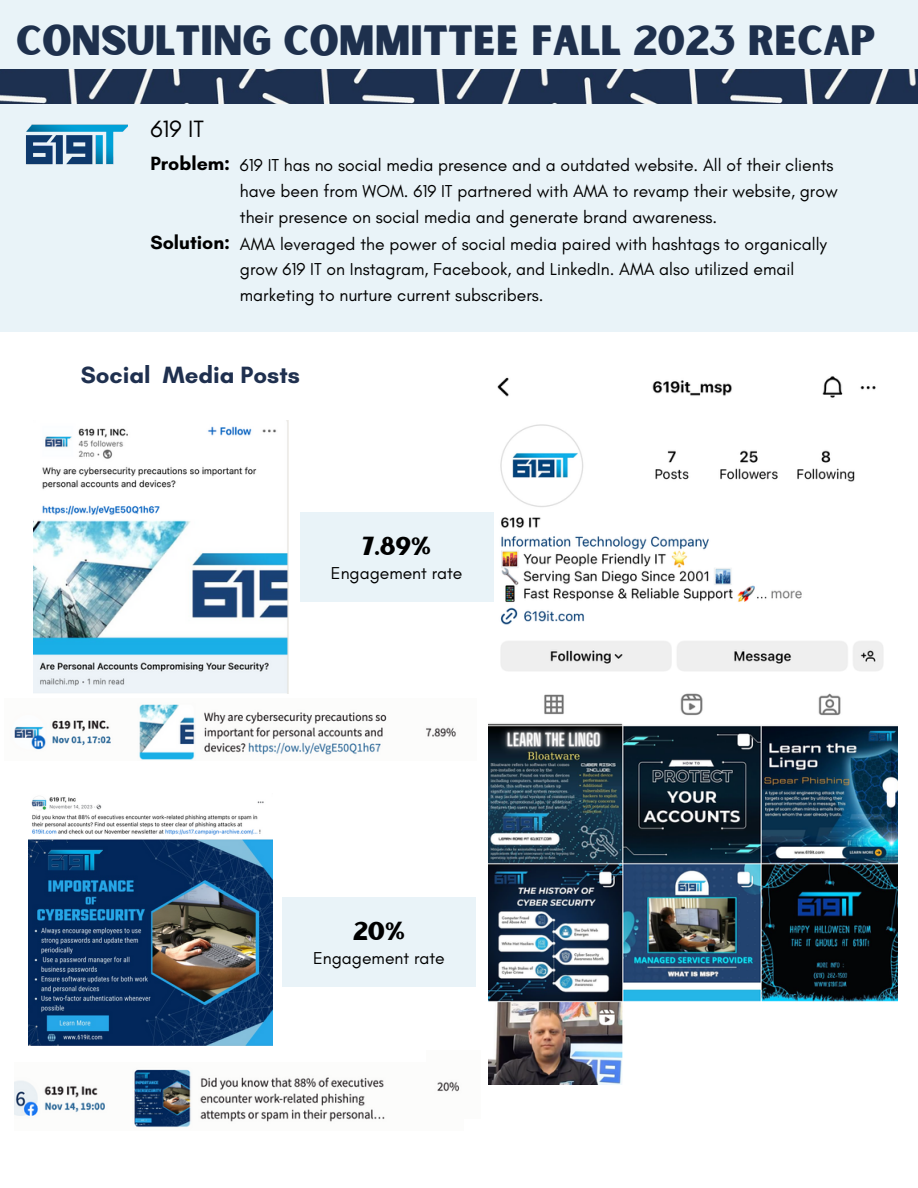
<style>
.page{position:relative;width:918px;height:1188px;background:#fff}
.page>*{position:absolute;margin:0;border:0;box-sizing:border-box;transform-origin:0 0}
.t1{font:40.5px "Sunborn Sans One";color:#1e304d}
.t2{font:24.9px "Sunborn Sans One";color:#000}
.t3{font:700 24px "Glacial Indifference";color:#1f304f}
.t4{font:24px "Glacial Indifference";color:#000}
.t5{font:700 19.5px "Glacial Indifference";color:#000}
.t6{font:17.55px/25.8px "Glacial Indifference";color:#000}
</style>
<div class="page">
<div style="left:0;top:0;width:918px;height:331px;background:#e9f3f8"></div>
<img style="left:0;top:70px;width:918px;height:34px">
<img style="left:26px;top:124px;width:101px;height:41px">
<img style="left:493px;top:376px;width:383px;height:249px">
<img style="left:488px;top:641px;width:410px;height:443px">
<img style="left:33px;top:420px;width:256px;height:273px">
<img style="left:29px;top:796px;width:244px;height:250px">
<img style="left:14px;top:704px;width:373px;height:56px">
<img style="left:426px;top:727px;width:30px;height:10px">
<img style="left:15px;top:1069px;width:370px;height:58px">
<img style="left:437px;top:1081px;width:23px;height:11px">
<div style="left:300px;top:512px;width:193px;height:90px;background:#e9f3f8"></div>
<div style="left:282px;top:897px;width:194px;height:90px;background:#e9f3f8"></div>
<p class="t1" style="left:16px;top:14px;width:861px">CONSULTING COMMITTEE FALL 2023 RECAP</p>
<p class="t4" style="left:150px;top:114px;width:55px">619 IT</p>
<p class="t5" style="left:150px;top:151px;width:81px">Problem:</p>
<p class="t5" style="left:150px;top:231px;width:81px">Solution:</p>
<p class="t6" style="left:240px;top:152px;width:599px">619 IT has no social media presence and a outdated website. All of their clients have been from WOM. 619 IT partnered with AMA to revamp their website, grow their presence on social media and generate brand awareness.</p>
<p class="t6" style="left:240px;top:231px;width:589px">AMA leveraged the power of social media paired with hashtags to organically grow 619 IT on Instagram, Facebook, and LinkedIn. AMA also utilized email marketing to nurture current subscribers.</p>
<p class="t3" style="left:81px;top:360px;width:221px">Social Media Posts</p>
<p class="t2" style="left:362px;top:531px;width:70px">7.89%</p>
<p class="t6" style="left:331px;top:560px;width:133px">Engagement rate</p>
<p class="t2" style="left:353px;top:915px;width:53px">20%</p>
<p class="t6" style="left:313px;top:945px;width:133px">Engagement rate</p>
</div>
